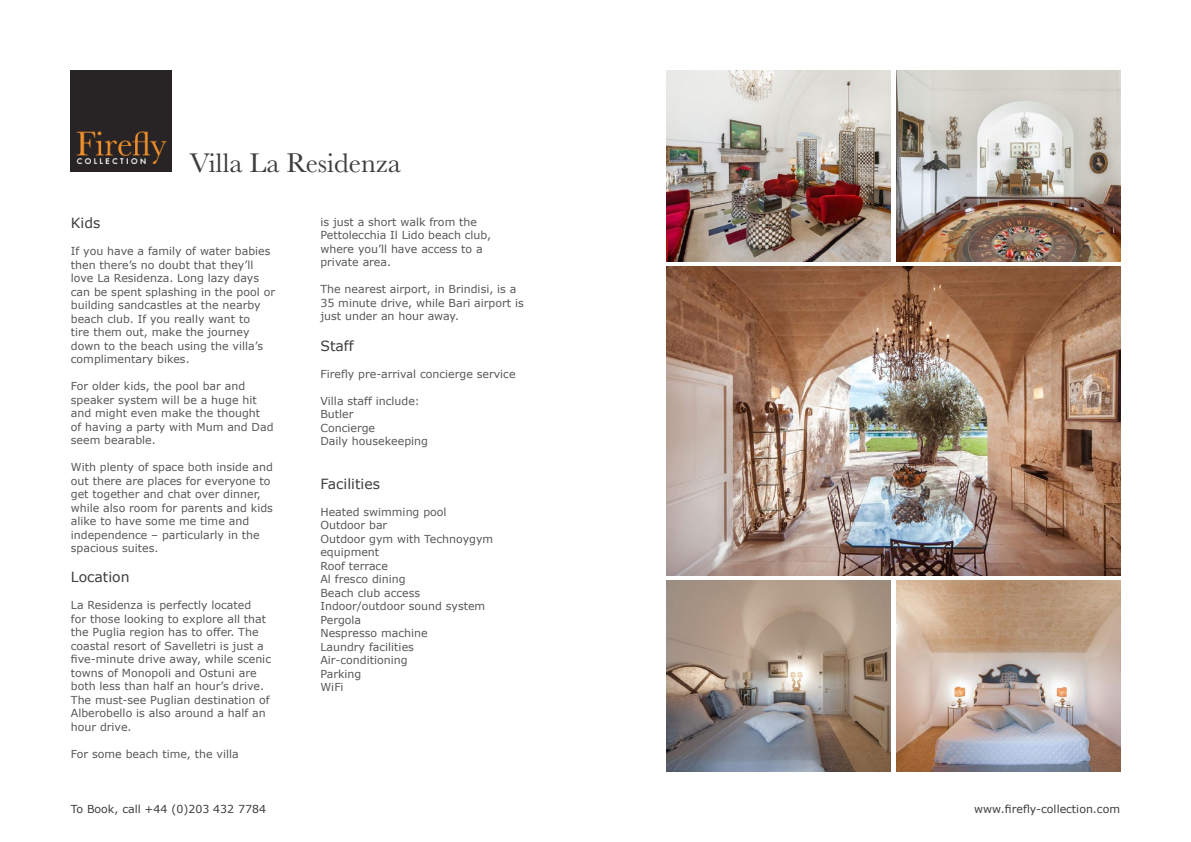
<style>
.page{position:relative;width:1191px;height:842px;background:#fff}
.page>*{position:absolute;margin:0;border:0;box-sizing:border-box;transform-origin:0 0}
.t1{font:28px "Baskerville";color:#3e3e3f}
.t2{font:14px "Verdana";color:#3e3e3f}
.t3{font:11px/13.5px "Verdana";color:#57585a}
.t4{font:11px "Verdana";color:#3e3e3f}
</style>
<div class="page">
<img style="left:71px;top:71px;width:101px;height:101px">
<img style="left:666px;top:267px;width:454px;height:308px">
<img style="left:666px;top:71px;width:224px;height:190px">
<img style="left:896px;top:71px;width:224px;height:190px">
<img style="left:666px;top:581px;width:224px;height:190px">
<img style="left:896px;top:581px;width:224px;height:190px">
<p class="t1" style="left:190px;top:145px;width:213px">Villa La Residenza</p>
<p class="t2" style="left:71px;top:214px;width:31px">Kids</p>
<p class="t3" style="left:71px;top:244px;width:206px">If you have a family of water babies then there’s no doubt that they’ll love La Residenza. Long lazy days can be spent splashing in the pool or building sandcastles at the nearby beach club. If you really want to<br>tire them out, make the journey down to the beach using the villa’s complimentary bikes.</p>
<p class="t3" style="left:71px;top:379px;width:204px">For older kids, the pool bar and speaker system will be a huge hit and might even make the thought<br>of having a party with Mum and Dad seem bearable.</p>
<p class="t3" style="left:71px;top:460px;width:204px">With plenty of space both inside and out there are places for everyone to get together and chat over dinner, while also room for parents and kids alike to have some me time and independence – particularly in the spacious suites.</p>
<p class="t2" style="left:71px;top:568px;width:60px">Location</p>
<p class="t3" style="left:71px;top:599px;width:202px">La Residenza is perfectly located<br>for those looking to explore all that the Puglia region has to offer. The coastal resort of Savelletri is just a five-minute drive away, while scenic towns of Monopoli and Ostuni are both less than half an hour’s drive.<br>The must-see Puglian destination of Alberobello is also around a half an hour drive.</p>
<p class="t3" style="left:71px;top:747px;width:169px">For some beach time, the villa</p>
<p class="t4" style="left:71px;top:802px;width:197px">To Book, call +44 (0)203 432 7784</p>
<p class="t3" style="left:320px;top:215px;width:172px">is just a short walk from the<br>Pettolecchia Il Lido beach club, where you’ll have access to a private area.</p>
<p class="t3" style="left:320px;top:283px;width:205px">The nearest airport, in Brindisi, is a<br>35 minute drive, while Bari airport is just under an hour away.</p>
<p class="t2" style="left:320px;top:336px;width:35px">Staff</p>
<p class="t3" style="left:320px;top:367px;width:197px">Firefly pre-arrival concierge service</p>
<p class="t3" style="left:320px;top:394px;width:101px">Villa staff include:</p>
<p class="t3" style="left:320px;top:407px;width:35px">Butler</p>
<p class="t3" style="left:320px;top:421px;width:56px">Concierge</p>
<p class="t3" style="left:320px;top:434px;width:109px">Daily housekeeping</p>
<p class="t2" style="left:320px;top:475px;width:61px">Facilities</p>
<p class="t3" style="left:320px;top:505px;width:128px">Heated swimming pool</p>
<p class="t3" style="left:320px;top:519px;width:68px">Outdoor bar</p>
<p class="t3" style="left:320px;top:532px;width:174px">Outdoor gym with Technoygym equipment</p>
<p class="t3" style="left:320px;top:559px;width:69px">Roof terrace</p>
<p class="t3" style="left:320px;top:573px;width:87px">Al fresco dining</p>
<p class="t3" style="left:320px;top:586px;width:101px">Beach club access</p>
<p class="t3" style="left:320px;top:600px;width:166px">Indoor/outdoor sound system</p>
<p class="t3" style="left:320px;top:613px;width:109px">Pergola<br>Nespresso machine<br>Laundry facilities<br>Air-conditioning</p>
<p class="t3" style="left:320px;top:667px;width:43px">Parking</p>
<p class="t3" style="left:320px;top:681px;width:25px">WiFi</p>
<p class="t4" style="left:974px;top:802px;width:147px">www.firefly-collection.com</p>
</div>
